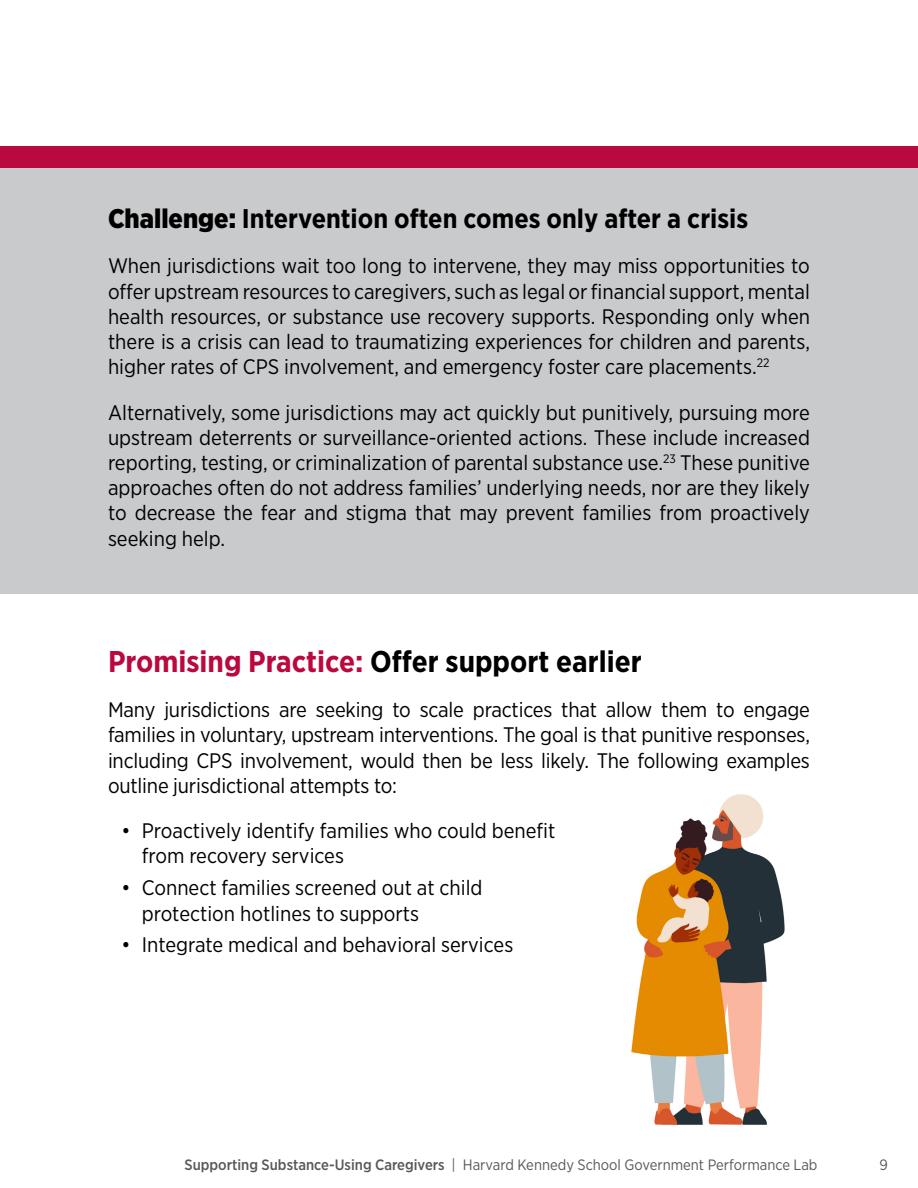
<style>
.page{position:relative;width:918px;height:1188px;background:#fff}
.page>*{position:absolute;margin:0;border:0;box-sizing:border-box;transform-origin:0 0}
.Solutions_title_big{font:700 30px "Gotham Narrow";color:#000}
.Challenge_title{font:700 27px "Gotham Narrow";color:#000}
.PulloutQuote{font:21px/25.2px "Gotham Narrow";color:#000}
.Challenge_title-2{font:21px/25.2px "Gotham Narrow";color:#000;text-align:justify}
.Challenge_subcopy{font:21px/25.2px "Gotham Narrow";letter-spacing:-.01em;color:#000;text-align:justify}
.t1{font:15px "Gotham Narrow";color:#58595b}
.s1{font-weight:900}
.s2{color:#ba093e}
.s3{font-weight:500}
</style>
<div class="page">
<div style="left:0;top:167px;width:918px;height:427px;background:#c9cacc"></div>
<div style="left:0;top:146px;width:918px;height:22px;background:#ba093e"></div>
<img style="left:631px;top:794px;width:154px;height:332px">
<h2 class="Challenge_title" style="left:108px;top:201px;width:642px"><span class="s1">Challenge:</span> Intervention often comes only after a crisis</h2>
<h2 class="Challenge_title-2" style="left:108px;top:253px;width:704px">When jurisdictions wait too long to intervene, they may miss opportunities to offer upstream resources to caregivers, such as legal or financial support, mental health resources, or substance use recovery supports. Responding only when there is a crisis can lead to traumatizing experiences for children and parents, higher rates of CPS involvement, and emergency foster care placements.<sup>22</sup></h2>
<p class="PulloutQuote" style="left:108px;top:399px;width:704px;text-align:justify">Alternatively, some jurisdictions may act quickly but punitively, pursuing more upstream deterrents or surveillance-oriented actions. These include increased reporting, testing, or criminalization of parental substance use.<sup>23</sup> These punitive approaches often do not address families’ underlying needs, nor are they likely to decrease the fear and stigma that may prevent families from proactively seeking help.</p>
<h2 class="Solutions_title_big" style="left:108px;top:642px;width:535px"><span class="s2">Promising Practice:</span> Offer support earlier</h2>
<h2 class="Challenge_subcopy" style="left:108px;top:697px;width:704px">Many jurisdictions are seeking to scale practices that allow them to engage families in voluntary, upstream interventions. The goal is that punitive responses, including CPS involvement, would then be less likely. The following examples outline jurisdictional attempts to:</h2>
<p class="PulloutQuote" style="left:142px;top:818px;width:415px;text-indent:-20px">• Proactively identify families who could benefit from recovery services</p>
<p class="PulloutQuote" style="left:142px;top:875px;width:342px;text-indent:-20px">• Connect families screened out at child protection hotlines to supports</p>
<p class="PulloutQuote" style="left:122px;top:932px;width:393px">• Integrate medical and behavioral services</p>
<p class="t1" style="left:184px;top:1155px;width:635px"><span class="s3">Supporting Substance-Using Caregivers</span> | Harvard Kennedy School Government Performance Lab</p>
<p class="t1" style="left:880px;top:1155px;width:10px">9</p>
</div>
